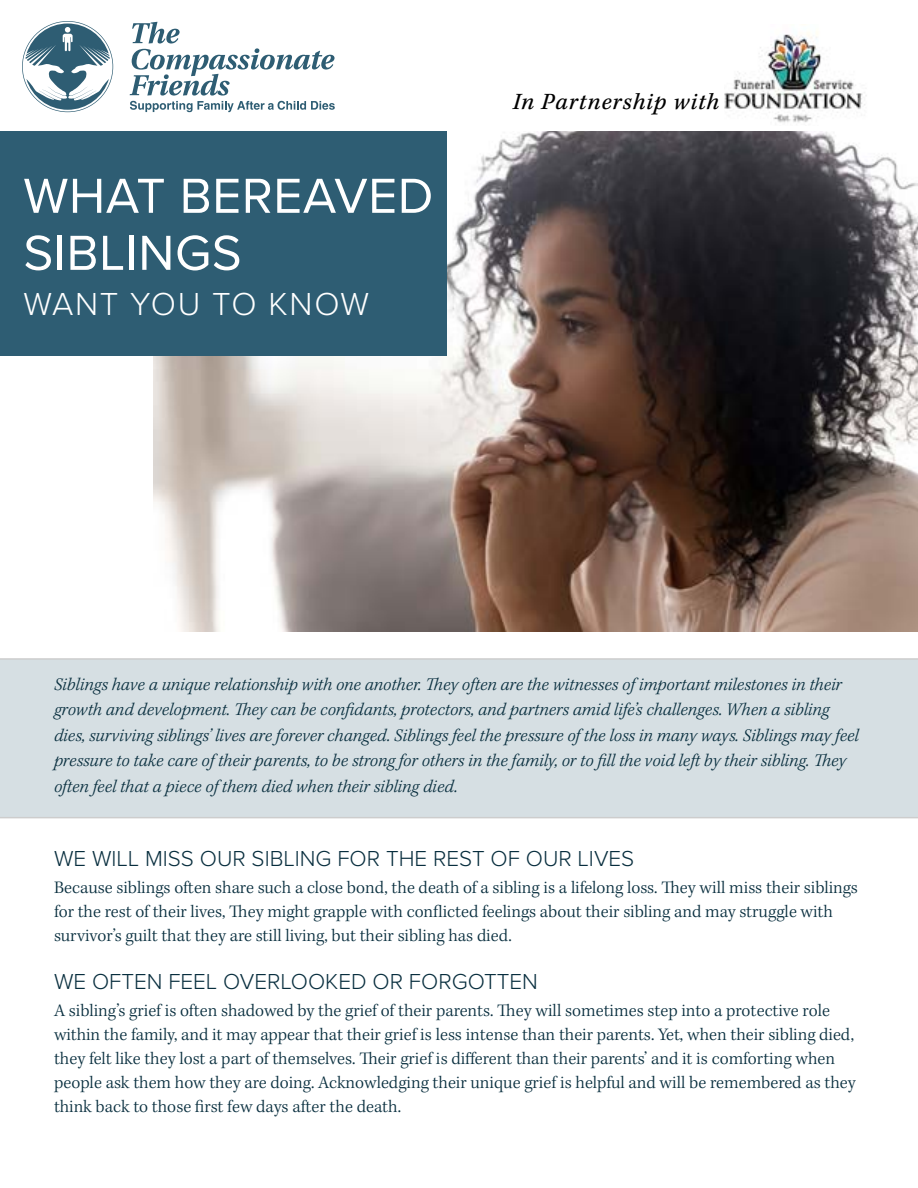
<style>
.page{position:relative;width:918px;height:1188px;background:#fff}
.page>*{position:absolute;margin:0;border:0;box-sizing:border-box;transform-origin:0 0}
.t1{font:51px/57px "Proxima Nova";letter-spacing:.01em;color:#fff}
.t2{font:300 33px "Proxima Nova";letter-spacing:.05em;color:#fff}
.t3{font:24px "Kepler Std It Capt";letter-spacing:.04em;color:#000}
.t4{font:300 22.5px "Proxima Nova";color:#082e3e}
.t5{font:italic 300 18.3px/25.5px "Kepler Std";color:#082e3e}
.t6{font:300 18px/24px "Kepler Std";color:#082e3e}
</style>
<div class="page">
<div style="left:0;top:658px;width:918px;height:160px;background:#d6dfe3"></div>
<img style="left:153px;top:131px;width:765px;height:501px">
<div style="left:0;top:131px;width:446px;height:225px;background:#2e5d73"></div>
<svg style="left:130px;top:22px;width:205px;height:90px"></svg>
<svg style="left:22px;top:21px;width:91px;height:91px"></svg>
<img style="left:724px;top:32px;width:143px;height:91px">
<h1 class="t1" style="left:23px;top:165px;width:412px">WHAT BEREAVED<br>SIBLINGS</h1>
<h2 class="t2" style="left:23px;top:279px;width:347px">WANT YOU TO KNOW</h2>
<h3 class="t3" style="left:513px;top:88px;width:208px">In Partnership with</h3>
<p class="t5" style="left:54px;top:672px;width:806px">Siblings have a unique relationship with one another. They often are the witnesses of important milestones in their growth and development. They can be confidants, protectors, and partners amid life’s challenges. When a sibling dies, surviving siblings’ lives are forever changed. Siblings feel the pressure of the loss in many ways. Siblings may feel pressure to take care of their parents, to be strong for others in the family, or to fill the void left by their sibling. They often feel that a piece of them died when their sibling died.</p>
<p class="t4" style="left:54px;top:841px;width:582px">WE WILL MISS OUR SIBLING FOR THE REST OF OUR LIVES</p>
<p class="t6" style="left:54px;top:876px;width:806px">Because siblings often share such a close bond, the death of a sibling is a lifelong loss. They will miss their siblings for the rest of their lives, They might grapple with conflicted feelings about their sibling and may struggle with survivor’s guilt that they are still living, but their sibling has died.</p>
<p class="t4" style="left:54px;top:964px;width:486px">WE OFTEN FEEL OVERLOOKED OR FORGOTTEN</p>
<p class="t6" style="left:54px;top:999px;width:803px">A sibling’s grief is often shadowed by the grief of their parents. They will sometimes step into a protective role within the family, and it may appear that their grief is less intense than their parents. Yet, when their sibling died, they felt like they lost a part of themselves. Their grief is different than their parents’ and it is comforting when people ask them how they are doing. Acknowledging their unique grief is helpful and will be remembered as they think back to those first few days after the death.</p>
</div>
